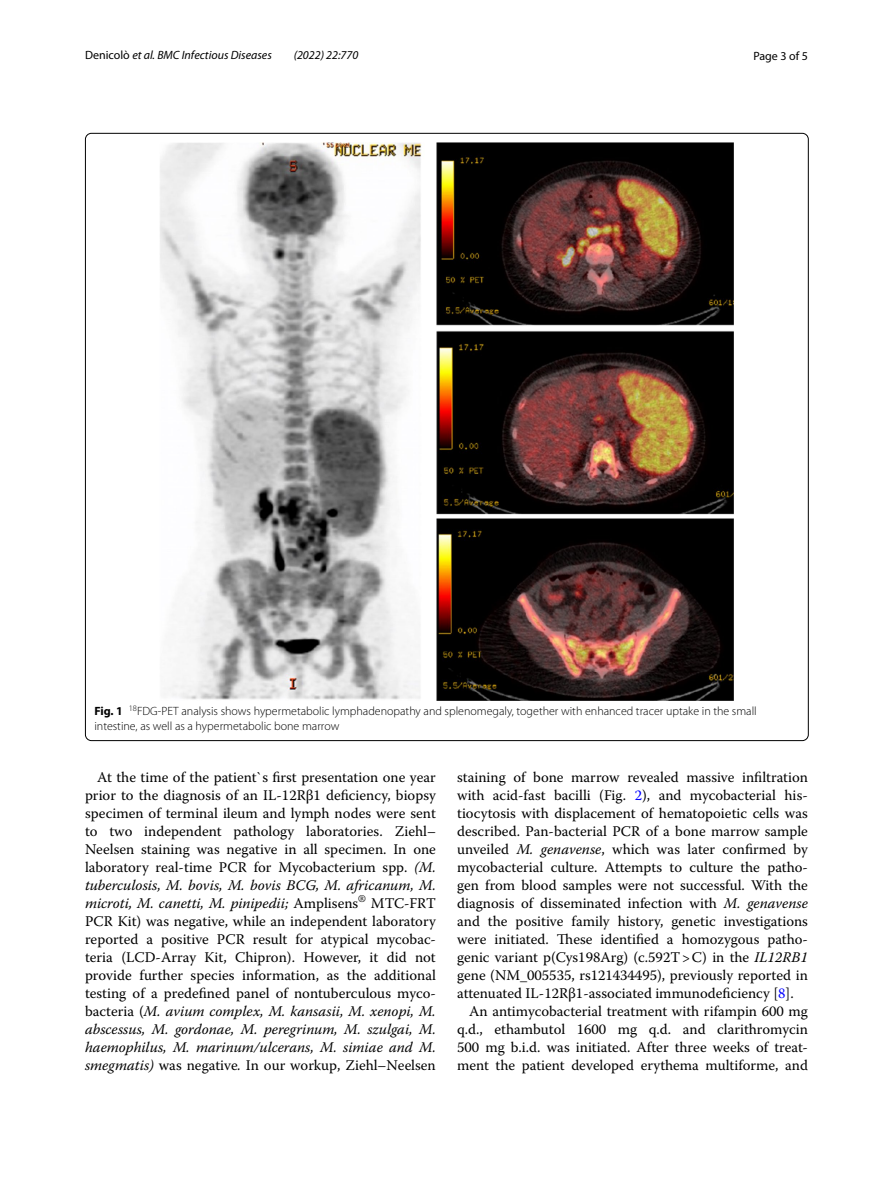
<style>
.page{position:relative;width:893px;height:1187px;background:#fff}
.page>*{position:absolute;margin:0;border:0;box-sizing:border-box;transform-origin:0 0}
.t1{font:14.7px/18px "Warnock Pro";color:#000;text-align:justify}
.t2{font:300 12px/15px "Myriad Pro";color:#000}
.t3{font:italic 12px "Myriad Pro";color:#000}
.t4{font:12px "Myriad Pro";color:#000}
.s1{font-style:normal}
.s2{font-weight:700}
.s3{font-style:italic}
.s4{color:#00f}
</style>
<div class="page">
<img style="left:160px;top:142px;width:574px;height:558px">
<p class="t3" style="left:85px;top:48px;width:188px"><span class="s1">Denicolò</span> et al. BMC Infectious Diseases</p>
<p class="t3" style="left:294px;top:48px;width:66px">(2022) 22:770</p>
<p class="t4" style="left:753px;top:48px;width:56px">Page 3 of 5</p>
<p class="t2" style="left:94px;top:704px;width:664px"><span class="s2">Fig. 1</span> <sup>18</sup>FDG-PET analysis shows hypermetabolic lymphadenopathy and splenomegaly, together with enhanced tracer uptake in the small intestine, as well as a hypermetabolic bone marrow</p>
<p class="t1" style="left:85px;top:767px;width:352px;text-indent:12px">At the time of the patient`s first presentation one year prior to the diagnosis of an IL-12Rβ1 deficiency, biopsy specimen of terminal ileum and lymph nodes were sent to two independent pathology laboratories. Ziehl– Neelsen staining was negative in all specimen. In one laboratory real-time PCR for Mycobacterium spp. <span class="s3">(M. tuberculosis, M. bovis, M. bovis BCG, M. africanum, M. microti, M. canetti, M. pinipedii;</span> Amplisens<sup>®</sup> MTC-FRT PCR Kit) was negative, while an independent laboratory reported a positive PCR result for atypical mycobac&shy;teria (LCD-Array Kit, Chipron). However, it did not provide further species information, as the additional testing of a predefined panel of nontuberculous myco&shy;bacteria (<span class="s3">M. avium complex, M. kansasii, M. xenopi, M. abscessus, M. gordonae, M. peregrinum, M. szulgai, M. haemophilus, M. marinum/ulcerans, M. simiae and M. smegmatis)</span> was negative<span class="s3">.</span> In our workup, Ziehl–Neelsen</p>
<p class="t1" style="left:457px;top:767px;width:352px">staining of bone marrow revealed massive infiltration</p>
<p class="t1" style="left:457px;top:785px;width:352px">with acid-fast bacilli (Fig. <span class="s4">2</span>), and mycobacterial his-</p>
<p class="t1" style="left:457px;top:803px;width:352px">tiocytosis with displacement of hematopoietic cells was</p>
<p class="t1" style="left:457px;top:821px;width:352px">described. Pan-bacterial PCR of a bone marrow sample</p>
<p class="t1" style="left:457px;top:839px;width:352px">unveiled <span class="s3">M. genavense</span>, which was later confirmed by</p>
<p class="t1" style="left:457px;top:857px;width:352px">mycobacterial culture. Attempts to culture the patho-</p>
<p class="t1" style="left:457px;top:875px;width:352px">gen from blood samples were not successful. With the</p>
<p class="t1" style="left:457px;top:893px;width:352px">diagnosis of disseminated infection with <span class="s3">M. genavense</span></p>
<p class="t1" style="left:457px;top:911px;width:352px">and the positive family history, genetic investigations</p>
<p class="t1" style="left:457px;top:929px;width:352px">were initiated. These identified a homozygous patho-</p>
<p class="t1" style="left:457px;top:947px;width:352px">genic variant p(Cys198Arg) (c.592T&gt;C) in the <span class="s3">IL12RB1</span></p>
<p class="t1" style="left:457px;top:965px;width:352px">gene (NM_005535, rs121434495), previously reported in</p>
<p class="t1" style="left:457px;top:983px;width:338px">attenuated IL-12Rβ1-associated immunodeficiency [<span class="s4">8</span>].</p>
<p class="t1" style="left:469px;top:1001px;width:340px">An antimycobacterial treatment with rifampin 600 mg</p>
<p class="t1" style="left:457px;top:1019px;width:352px">q.d., ethambutol 1600 mg q.d. and clarithromycin</p>
<p class="t1" style="left:457px;top:1037px;width:352px">500 mg b.i.d. was initiated. After three weeks of treat-</p>
<p class="t1" style="left:457px;top:1055px;width:352px">ment the patient developed erythema multiforme, and</p>
</div>
